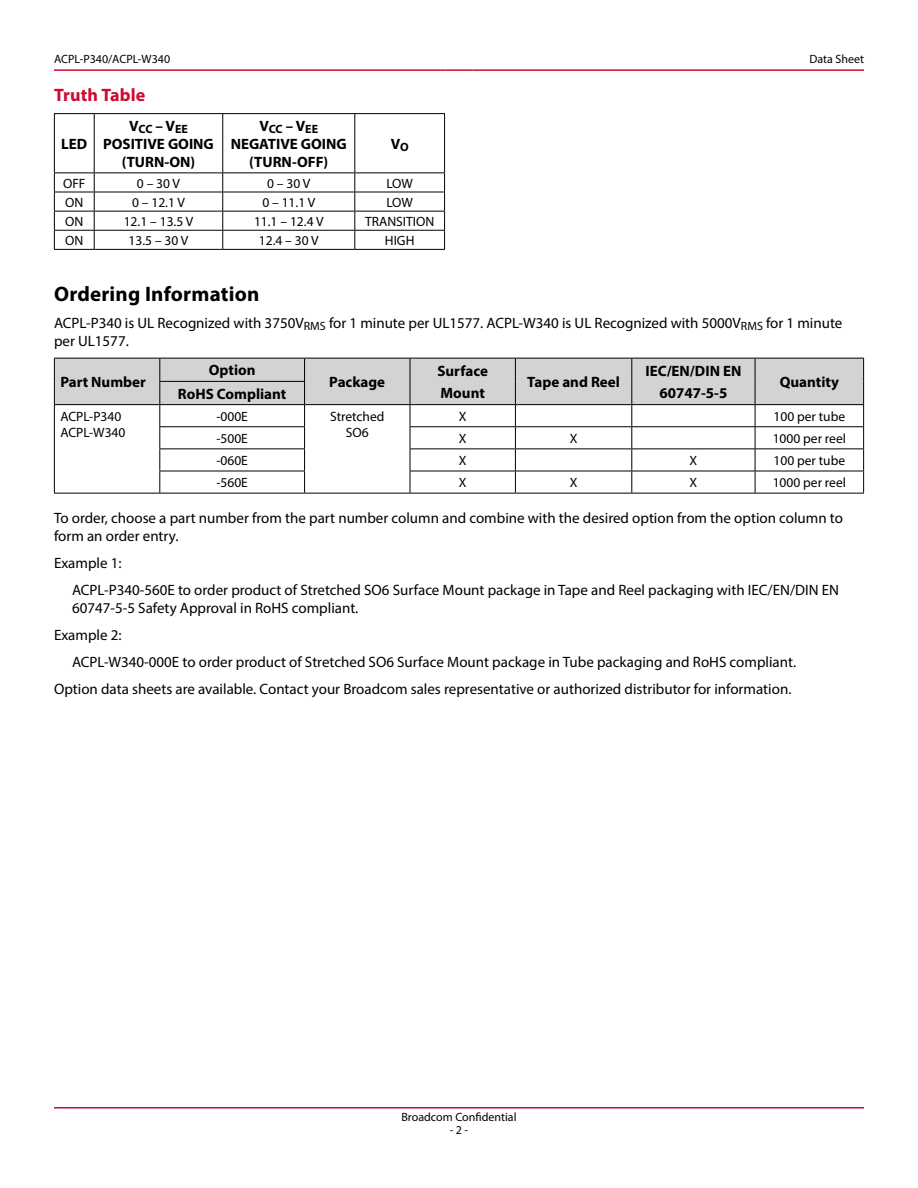
<style>
.page{position:relative;width:918px;height:1188px;background:#fff}
.page>*{position:absolute;margin:0;border:0;box-sizing:border-box;transform-origin:0 0}
.Heading_1{font:700 21px "Myriad Pro";letter-spacing:.01em;color:#000}
.Heading_2{font:700 18px "Myriad Pro";letter-spacing:.01em;color:#cc092f}
.Body_Text__Justified{font:15px/18px "Myriad Pro";color:#000}
.Body_Text_Indent{font:15px/18px "Myriad Pro";color:#000}
.Table_Heads_Bold{font:700 15px/22.5px "Myriad Pro";color:#000}
.Table_Heading{font:700 15px/18px "Myriad Pro";color:#000;text-align:center}
.Table_Regular{font:13.5px/16.2px "Myriad Pro";color:#000}
.Table_Body{font:13.5px "Myriad Pro";color:#000}
.Table_Body-2{font:12px "Myriad Pro";color:#000}
.Table_Heading-2{font:700 12px "Myriad Pro";letter-spacing:-.015em;color:#000}
</style>
<div class="page">
<hr style="left:54px;top:1107px;width:810px;height:1px;background:#cc092f">
<hr style="left:54px;top:69px;width:392px;height:2px;background:#cc092f">
<hr style="left:446px;top:69px;width:26px;height:2px;background:#cc092f">
<hr style="left:472px;top:69px;width:392px;height:2px;background:#cc092f">
<hr style="left:54px;top:493px;width:106px;height:1px;background:#000">
<hr style="left:305px;top:493px;width:105px;height:1px;background:#000">
<hr style="left:160px;top:493px;width:145px;height:1px;background:#000">
<svg style="left:54px;top:358px;width:810px;height:135px"></svg>
<hr style="left:410px;top:493px;width:105px;height:1px;background:#000">
<hr style="left:515px;top:493px;width:117px;height:1px;background:#000">
<hr style="left:632px;top:493px;width:123px;height:1px;background:#000">
<hr style="left:755px;top:493px;width:109px;height:1px;background:#000">
<hr style="left:54px;top:113px;width:40px;height:1px;background:#000">
<hr style="left:54px;top:114px;width:1px;height:58px;background:#000">
<hr style="left:94px;top:113px;width:129px;height:1px;background:#000">
<hr style="left:94px;top:114px;width:1px;height:58px;background:#000">
<hr style="left:223px;top:113px;width:132px;height:1px;background:#000">
<hr style="left:222px;top:114px;width:1px;height:58px;background:#000">
<hr style="left:355px;top:113px;width:90px;height:1px;background:#000">
<hr style="left:354px;top:114px;width:1px;height:58px;background:#000">
<hr style="left:444px;top:114px;width:1px;height:58px;background:#000">
<hr style="left:54px;top:172px;width:40px;height:1px;background:#000">
<hr style="left:94px;top:172px;width:129px;height:1px;background:#000">
<hr style="left:223px;top:172px;width:132px;height:1px;background:#000">
<hr style="left:355px;top:172px;width:90px;height:1px;background:#000">
<hr style="left:54px;top:192px;width:40px;height:1px;background:#000">
<hr style="left:94px;top:192px;width:129px;height:1px;background:#000">
<hr style="left:223px;top:192px;width:132px;height:1px;background:#000">
<hr style="left:355px;top:192px;width:90px;height:1px;background:#000">
<hr style="left:54px;top:211px;width:40px;height:1px;background:#000">
<hr style="left:94px;top:211px;width:129px;height:1px;background:#000">
<hr style="left:223px;top:211px;width:132px;height:1px;background:#000">
<hr style="left:355px;top:211px;width:90px;height:1px;background:#000">
<hr style="left:54px;top:230px;width:40px;height:1px;background:#000">
<svg style="left:54px;top:173px;width:1px;height:76px"></svg>
<hr style="left:94px;top:230px;width:129px;height:1px;background:#000">
<svg style="left:94px;top:173px;width:1px;height:76px"></svg>
<hr style="left:223px;top:230px;width:132px;height:1px;background:#000">
<svg style="left:222px;top:173px;width:1px;height:76px"></svg>
<hr style="left:355px;top:230px;width:90px;height:1px;background:#000">
<svg style="left:354px;top:173px;width:1px;height:76px"></svg>
<svg style="left:444px;top:173px;width:1px;height:76px"></svg>
<hr style="left:54px;top:249px;width:40px;height:1px;background:#000">
<hr style="left:94px;top:249px;width:129px;height:1px;background:#000">
<hr style="left:223px;top:249px;width:132px;height:1px;background:#000">
<hr style="left:355px;top:249px;width:90px;height:1px;background:#000">
<p class="Table_Body-2" style="left:54px;top:52px;width:118px">ACPL-P340/ACPL-W340</p>
<p class="Table_Body-2" style="left:809px;top:52px;width:56px">Data Sheet</p>
<p class="Heading_2" style="left:54px;top:83px;width:93px">Truth Table</p>
<p class="Table_Heading" style="left:61px;top:134px;width:28px">LED</p>
<p class="Table_Heading-2" style="left:129px;top:121px;width:60px"><sup>V</sup>CC <sup>–</sup> <sup>V</sup>EE</p>
<p class="Table_Heading" style="left:103px;top:134px;width:112px">POSITIVE GOING (TURN-ON)</p>
<p class="Table_Heading-2" style="left:259px;top:121px;width:60px"><sup>V</sup>CC <sup>–</sup> <sup>V</sup>EE</p>
<p class="Table_Heading" style="left:231px;top:134px;width:118px">NEGATIVE GOING</p>
<p class="Table_Heading" style="left:249px;top:152px;width:81px">(TURN-OFF)</p>
<p class="Table_Heading" style="left:391px;top:134px;width:20px">V<sub>O</sub></p>
<p class="Table_Body" style="left:63px;top:175px;width:24px">OFF</p>
<p class="Table_Body" style="left:137px;top:175px;width:45px">0 – 30 V</p>
<p class="Table_Body" style="left:267px;top:175px;width:45px">0 – 30 V</p>
<p class="Table_Body" style="left:386px;top:175px;width:28px">LOW</p>
<p class="Table_Body" style="left:65px;top:194px;width:20px">ON</p>
<p class="Table_Body" style="left:132px;top:194px;width:54px">0 – 12.1 V</p>
<p class="Table_Body" style="left:262px;top:194px;width:54px">0 – 11.1 V</p>
<p class="Table_Body" style="left:386px;top:194px;width:28px">LOW</p>
<p class="Table_Body" style="left:65px;top:213px;width:20px">ON</p>
<p class="Table_Body" style="left:124px;top:213px;width:71px">12.1 – 13.5 V</p>
<p class="Table_Body" style="left:254px;top:213px;width:71px">11.1 – 12.4 V</p>
<p class="Table_Body" style="left:365px;top:213px;width:71px">TRANSITION</p>
<p class="Table_Body" style="left:65px;top:232px;width:20px">ON</p>
<p class="Table_Body" style="left:129px;top:232px;width:61px">13.5 – 30 V</p>
<p class="Table_Body" style="left:259px;top:232px;width:61px">12.4 – 30 V</p>
<p class="Table_Body" style="left:385px;top:232px;width:31px">HIGH</p>
<p class="Heading_1" style="left:54px;top:280px;width:207px">Ordering Information</p>
<p class="Body_Text__Justified" style="left:54px;top:313px;width:790px">ACPL-P340 is UL Recognized with 3750V<sub>RMS</sub> for 1 minute per UL1577. ACPL-W340 is UL Recognized with 5000V<sub>RMS</sub> for 1 minute per UL1577.</p>
<p class="Table_Heads_Bold" style="left:60px;top:370px;width:87px">Part Number</p>
<p class="Table_Heads_Bold" style="left:209px;top:359px;width:48px">Option</p>
<p class="Table_Heads_Bold" style="left:329px;top:370px;width:57px">Package</p>
<p class="Table_Heads_Bold" style="left:437px;top:359px;width:52px">Surface<br>Mount</p>
<p class="Table_Heads_Bold" style="left:527px;top:370px;width:94px">Tape and Reel</p>
<p class="Table_Heads_Bold" style="left:645px;top:359px;width:97px;text-align:center">IEC/EN/DIN EN<br>60747-5-5</p>
<p class="Table_Heads_Bold" style="left:780px;top:370px;width:61px">Quantity</p>
<p class="Table_Heads_Bold" style="left:178px;top:382px;width:110px">RoHS Compliant</p>
<p class="Table_Regular" style="left:60px;top:408px;width:67px">ACPL-P340<br>ACPL-W340</p>
<p class="Table_Regular" style="left:216px;top:408px;width:33px">-000E</p>
<p class="Table_Regular" style="left:330px;top:408px;width:56px">Stretched</p>
<p class="Table_Regular" style="left:459px;top:408px;width:9px">X</p>
<p class="Table_Regular" style="left:773px;top:408px;width:73px">100 per tube</p>
<p class="Table_Regular" style="left:346px;top:424px;width:24px">SO6</p>
<p class="Table_Regular" style="left:216px;top:430px;width:33px">-500E</p>
<p class="Table_Regular" style="left:459px;top:430px;width:9px">X</p>
<p class="Table_Regular" style="left:570px;top:430px;width:9px">X</p>
<p class="Table_Regular" style="left:773px;top:430px;width:75px">1000 per reel</p>
<p class="Table_Regular" style="left:216px;top:452px;width:33px">-060E</p>
<p class="Table_Regular" style="left:459px;top:452px;width:9px">X</p>
<p class="Table_Regular" style="left:690px;top:452px;width:9px">X</p>
<p class="Table_Regular" style="left:773px;top:452px;width:73px">100 per tube</p>
<p class="Table_Regular" style="left:216px;top:474px;width:33px">-560E</p>
<p class="Table_Regular" style="left:459px;top:474px;width:9px">X</p>
<p class="Table_Regular" style="left:570px;top:474px;width:9px">X</p>
<p class="Table_Regular" style="left:690px;top:474px;width:9px">X</p>
<p class="Table_Regular" style="left:773px;top:474px;width:75px">1000 per reel</p>
<p class="Body_Text__Justified" style="left:54px;top:509px;width:791px">To order, choose a part number from the part number column and combine with the desired option from the option column to form an order entry.</p>
<p class="Body_Text__Justified" style="left:54px;top:554px;width:69px">Example 1:</p>
<p class="Body_Text_Indent" style="left:72px;top:581px;width:769px">ACPL-P340-560E to order product of Stretched SO6 Surface Mount package in Tape and Reel packaging with IEC/EN/DIN EN<br>60747-5-5 Safety Approval in RoHS compliant.</p>
<p class="Body_Text__Justified" style="left:54px;top:626px;width:69px">Example 2:</p>
<p class="Body_Text_Indent" style="left:72px;top:653px;width:726px">ACPL-W340-000E to order product of Stretched SO6 Surface Mount package in Tube packaging and RoHS compliant.</p>
<p class="Body_Text__Justified" style="left:54px;top:680px;width:739px">Option data sheets are available. Contact your Broadcom sales representative or authorized distributor for information.</p>
<p class="Table_Body-2" style="left:401px;top:1109px;width:117px">Broadcom Confidential</p>
<p class="Table_Body-2" style="left:450px;top:1123px;width:20px">- 2 -</p>
</div>
